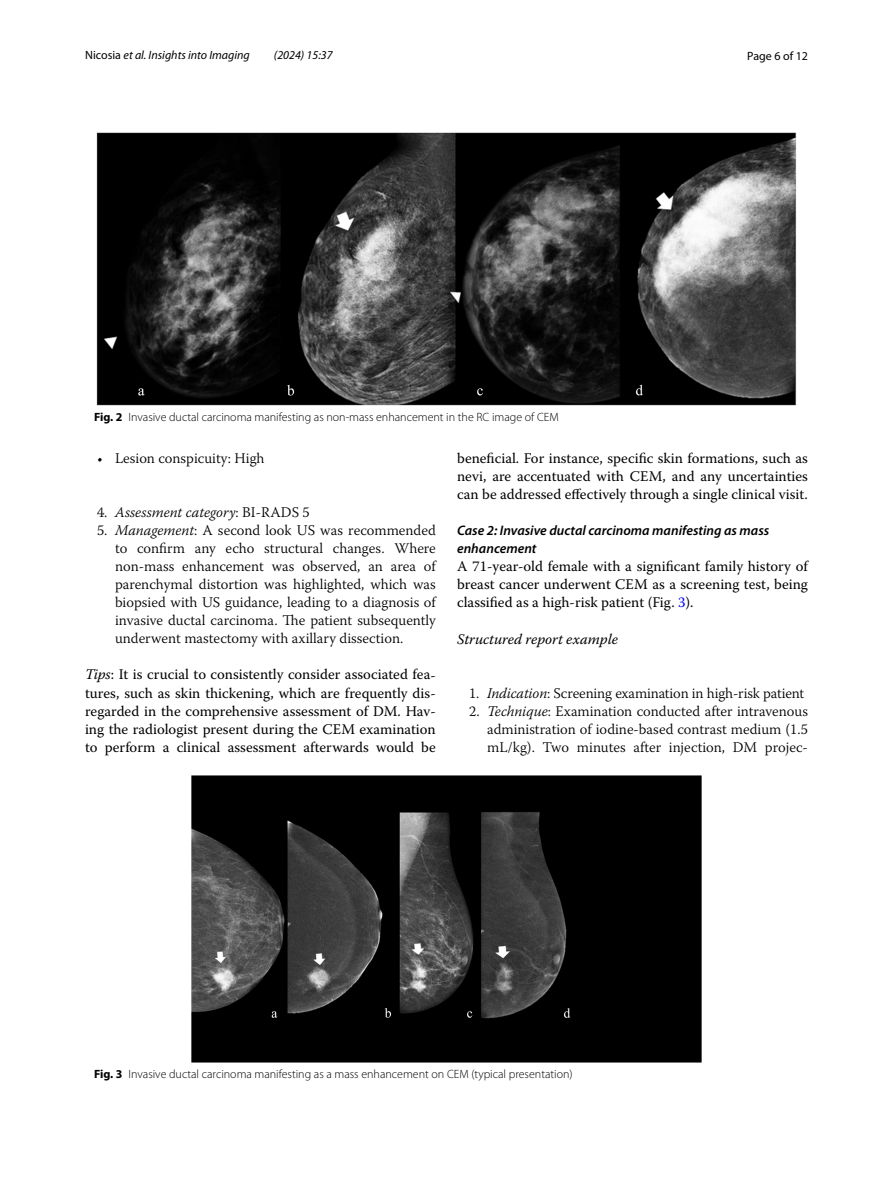
<style>
.page{position:relative;width:893px;height:1187px;background:#fff}
.page>*{position:absolute;margin:0;border:0;box-sizing:border-box;transform-origin:0 0}
.t1{font:14.7px/18px "Warnock Pro";color:#000;text-align:justify}
.t2{font:300 14.7px/18px "Warnock Pro";color:#000;text-align:justify}
.t3{font:italic 300 14.7px "Warnock Pro";color:#000}
.t4{font:italic 14.7px "Warnock Pro";color:#000}
.t5{font:italic 600 13.8px/18px "Myriad Pro";color:#000}
.t6{font:300 12px "Myriad Pro";color:#000}
.t7{font:italic 12px "Myriad Pro";color:#000}
.t8{font:12px "Myriad Pro";color:#000}
.s1{font-style:normal}
.s2{font-weight:700}
.s3{font-style:italic}
.s4{color:#00f}
</style>
<div class="page">
<img style="left:96px;top:133px;width:701px;height:273px">
<img style="left:191px;top:775px;width:511px;height:287px">
<p class="t7" style="left:85px;top:48px;width:166px"><span class="s1">Nicosia</span> et al. Insights into Imaging</p>
<p class="t7" style="left:274px;top:48px;width:60px">(2024) 15:37</p>
<p class="t8" style="left:747px;top:48px;width:62px">Page 6 of 12</p>
<p class="t6" style="left:94px;top:410px;width:466px"><span class="s2">Fig. 2</span> Invasive ductal carcinoma manifesting as non-mass enhancement in the RC image of CEM</p>
<p class="t2" style="left:97px;top:449px;width:169px">• Lesion conspicuity: High</p>
<p class="t3" style="left:97px;top:503px;width:214px"><span class="s1">4.</span> Assessment category<span class="s1">: BI-RADS 5</span></p>
<p class="t2" style="left:115px;top:520px;width:322px;text-indent:-18px">5. <span class="s3">Management</span>: A second look US was recommended to confirm any echo structural changes. Where non-mass enhancement was observed, an area of parenchymal distortion was highlighted, which was biopsied with US guidance, leading to a diagnosis of invasive ductal carcinoma. The patient subsequently underwent mastectomy with axillary dissection.</p>
<p class="t1" style="left:85px;top:665px;width:352px"><span class="s3">Tips</span>: It is crucial to consistently consider associated fea&shy;tures, such as skin thickening, which are frequently dis&shy;regarded in the comprehensive assessment of DM. Hav&shy;ing the radiologist present during the CEM examination to perform a clinical assessment afterwards would be</p>
<p class="t1" style="left:457px;top:449px;width:352px">beneficial. For instance, specific skin formations, such as nevi, are accentuated with CEM, and any uncertainties can be addressed effectively through a single clinical visit.</p>
<p class="t5" style="left:457px;top:521px;width:314px">Case 2: Invasive ductal carcinoma manifesting as mass enhancement</p>
<p class="t1" style="left:457px;top:557px;width:352px">A 71-year-old female with a significant family history of breast cancer underwent CEM as a screening test, being classified as a high-risk patient (Fig. <span class="s4">3</span>).</p>
<p class="t4" style="left:457px;top:630px;width:162px">Structured report example</p>
<p class="t2" style="left:469px;top:683px;width:337px">1. <span class="s3">Indication</span>: Screening examination in high-risk patient</p>
<p class="t2" style="left:487px;top:701px;width:322px;text-indent:-18px">2. <span class="s3">Technique</span>: Examination conducted after intravenous administration of iodine-based contrast medium (1.5 mL/kg). Two minutes after injection, DM projec-</p>
<p class="t6" style="left:94px;top:1067px;width:480px"><span class="s2">Fig. 3</span> Invasive ductal carcinoma manifesting as a mass enhancement on CEM (typical presentation)</p>
</div>
